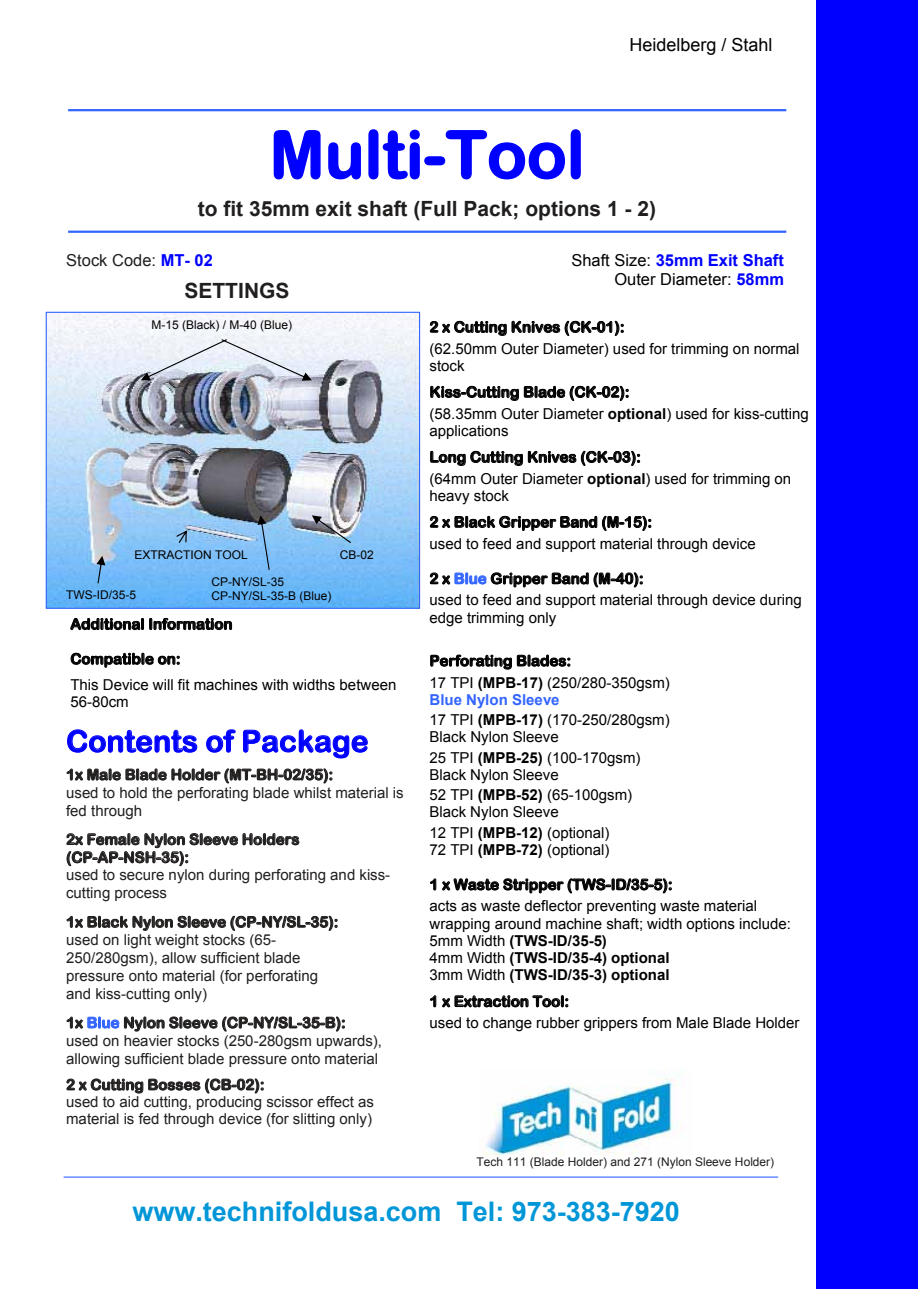
<style>
.page{position:relative;width:918px;height:1289px;background:#fff}
.page>*{position:absolute;margin:0;border:0;box-sizing:border-box;transform-origin:0 0}
.t1{font:66px "Arial Rounded MT Bold";color:#00f}
.t2{font:30px "Arial Rounded MT Bold";color:#00f}
.t3{font:700 27px "Arial";color:#0096d7}
.t4{font:700 21px "Arial";color:#211e1e}
.t5{font:18px "Arial";color:#000}
.t6{font:16.5px/19.5px "Arial";color:#000;text-align:right}
.t7{font:16.5px "Arial";color:#211e1e}
.t8{font:15px/17.2px "Arial";color:#000}
.t9{font:15px/18px "Arial";color:#211e1e}
.t10{font:15px "Arial Rounded MT Bold";color:#000}
.t11{font:15px/18px "Arial Rounded MT Bold";color:#211e1e}
.t12{font:12px "Arial";color:#000}
.t13{font:12px "Arial";color:#211e1e}
.s1{font-weight:700;color:#00f}
.s2{font-weight:700}
.s3{color:#3365ff}
.s4{font-weight:700;color:#3365ff}
</style>
<div class="page">
<div style="left:816px;top:0;width:102px;height:1288px;background:#00f"></div>
<hr style="left:68px;top:109px;width:718px;height:2px;background:#36f">
<svg style="left:273px;top:130px;width:48px;height:50px"></svg>
<svg style="left:328px;top:142px;width:33px;height:38px"></svg>
<svg style="left:368px;top:129px;width:213px;height:51px"></svg>
<hr style="left:68px;top:231px;width:718px;height:2px;background:#36f">
<img style="left:48px;top:314px;width:370px;height:293px">
<div style="left:46px;top:312px;width:374px;height:297px;border:1px solid #36f"></div>
<svg style="left:430px;top:321px;width:194px;height:14px"></svg>
<svg style="left:430px;top:386px;width:199px;height:15px"></svg>
<svg style="left:430px;top:451px;width:210px;height:15px"></svg>
<svg style="left:430px;top:516px;width:221px;height:15px"></svg>
<svg style="left:430px;top:572px;width:213px;height:15px"></svg>
<svg style="left:430px;top:654px;width:140px;height:15px"></svg>
<svg style="left:430px;top:878px;width:6px;height:12px"></svg>
<svg style="left:442px;top:878px;width:230px;height:15px"></svg>
<svg style="left:430px;top:995px;width:6px;height:12px"></svg>
<svg style="left:442px;top:995px;width:126px;height:12px"></svg>
<svg style="left:141px;top:339px;width:171px;height:42px"></svg>
<svg style="left:257px;top:515px;width:13px;height:55px"></svg>
<svg style="left:312px;top:515px;width:39px;height:28px"></svg>
<svg style="left:176px;top:530px;width:11px;height:13px"></svg>
<svg style="left:96px;top:556px;width:9px;height:27px"></svg>
<svg style="left:70px;top:618px;width:162px;height:12px"></svg>
<svg style="left:71px;top:653px;width:109px;height:14px"></svg>
<svg style="left:67px;top:729px;width:130px;height:23px"></svg>
<svg style="left:206px;top:729px;width:30px;height:23px"></svg>
<svg style="left:243px;top:729px;width:125px;height:29px"></svg>
<svg style="left:67px;top:768px;width:265px;height:15px"></svg>
<svg style="left:67px;top:833px;width:232px;height:33px"></svg>
<svg style="left:67px;top:916px;width:270px;height:14px"></svg>
<svg style="left:67px;top:1016px;width:278px;height:15px"></svg>
<svg style="left:67px;top:1078px;width:197px;height:15px"></svg>
<img style="left:483px;top:1078px;width:195px;height:78px">
<hr style="left:64px;top:1176px;width:714px;height:1px;background:#36f">
<p class="t5" style="left:629px;top:33px;width:145px">Heidelberg / Stahl</p>
<h1 class="t1" style="left:270px;top:115px;width:317px">Multi-Tool</h1>
<h3 class="t4" style="left:198px;top:195px;width:460px">to fit 35mm exit shaft (Full Pack; options 1 - 2)</h3>
<p class="t7" style="left:66px;top:249px;width:148px">Stock Code: <span class="s1">MT- 02</span></p>
<p class="t6" style="left:571px;top:250px;width:214px">Shaft Size: <span class="s1">35mm Exit Shaft<br></span>Outer Diameter: <span class="s1">58mm</span></p>
<h3 class="t4" style="left:184px;top:276px;width:106px">SETTINGS</h3>
<p class="t12" style="left:152px;top:317px;width:142px">M-15 (Black) / M-40 (Blue)</p>
<p class="t10" style="left:430px;top:318px;width:197px">2 x Cutting Knives (CK-01):</p>
<p class="t8" style="left:430px;top:340px;width:372px">(62.50mm Outer Diameter) used for trimming on normal stock</p>
<p class="t10" style="left:430px;top:383px;width:202px">Kiss-Cutting Blade (CK-02):</p>
<p class="t8" style="left:430px;top:405px;width:381px">(58.35mm Outer Diameter <span class="s2">optional</span>) used for kiss-cutting applications</p>
<p class="t10" style="left:430px;top:448px;width:213px">Long Cutting Knives (CK-03):</p>
<p class="t8" style="left:430px;top:470px;width:363px">(64mm Outer Diameter <span class="s2">optional</span>) used for trimming on heavy stock</p>
<p class="t10" style="left:430px;top:513px;width:224px">2 x Black Gripper Band (M-15):</p>
<p class="t8" style="left:430px;top:535px;width:328px">used to feed and support material through device</p>
<p class="t10" style="left:430px;top:569px;width:216px">2 x <span class="s3">Blue</span> Gripper Band (M-40):</p>
<p class="t8" style="left:430px;top:591px;width:374px">used to feed and support material through device during edge trimming only</p>
<p class="t10" style="left:430px;top:652px;width:143px">Perforating Blades:</p>
<p class="t8" style="left:430px;top:674px;width:242px">17 TPI <span class="s2">(MPB-17)</span> (250/280-350gsm)<br><span class="s4">Blue Nylon Sleeve</span></p>
<p class="t8" style="left:430px;top:711px;width:242px">17 TPI <span class="s2">(MPB-17)</span> (170-250/280gsm)<br>Black Nylon Sleeve</p>
<p class="t8" style="left:430px;top:749px;width:212px">25 TPI <span class="s2">(MPB-25)</span> (100-170gsm)<br>Black Nylon Sleeve</p>
<p class="t8" style="left:430px;top:786px;width:204px">52 TPI <span class="s2">(MPB-52)</span> (65-100gsm)<br>Black Nylon Sleeve</p>
<p class="t8" style="left:429px;top:824px;width:182px">12 TPI <span class="s2">(MPB-12)</span> (optional)<br>72 TPI <span class="s2">(MPB-72)</span> (optional)</p>
<p class="t10" style="left:429px;top:875px;width:245px">1 x Waste Stripper (TWS-ID/35-5):</p>
<p class="t8" style="left:430px;top:897px;width:363px">acts as waste deflector preventing waste material wrapping around machine shaft; width options include:<br>5mm Width <span class="s2">(TWS-ID/35-5)<br></span>4mm Width <span class="s2">(TWS-ID/35-4) optional<br></span>3mm Width <span class="s2">(TWS-ID/35-3) optional</span></p>
<p class="t10" style="left:430px;top:992px;width:141px">1 x Extraction Tool:</p>
<p class="t8" style="left:430px;top:1014px;width:372px">used to change rubber grippers from Male Blade Holder</p>
<p class="t12" style="left:135px;top:546px;width:115px">EXTRACTION TOOL</p>
<p class="t12" style="left:340px;top:546px;width:35px">CB-02</p>
<p class="t12" style="left:212px;top:574px;width:74px">CP-NY/SL-35</p>
<p class="t12" style="left:66px;top:587px;width:71px">TWS-ID/35-5</p>
<p class="t12" style="left:212px;top:587px;width:121px">CP-NY/SL-35-B (Blue)</p>
<p class="t10" style="left:70px;top:615px;width:164px">Additional Information</p>
<p class="t10" style="left:70px;top:650px;width:112px">Compatible on:</p>
<p class="t8" style="left:70px;top:676px;width:328px">This Device will fit machines with widths between<br>56-80cm</p>
<h2 class="t2" style="left:66px;top:723px;width:304px">Contents of Package</h2>
<p class="t11" style="left:66px;top:765px;width:269px">1x Male Blade Holder (MT-BH-02/35):</p>
<p class="t9" style="left:66px;top:783px;width:339px">used to hold the perforating blade whilst material is fed through</p>
<p class="t11" style="left:66px;top:830px;width:235px">2x Female Nylon Sleeve Holders (CP-AP-NSH-35):</p>
<p class="t9" style="left:66px;top:866px;width:326px">used to secure nylon during perforating and kiss&shy;cutting process</p>
<p class="t11" style="left:66px;top:912px;width:274px">1x Black Nylon Sleeve (CP-NY/SL-35):</p>
<p class="t9" style="left:66px;top:931px;width:253px">used on light weight stocks (65- 250/280gsm), allow sufficient blade pressure onto material (for perforating and kiss-cutting only)</p>
<p class="t11" style="left:66px;top:1013px;width:281px">1x <span class="s3">Blue</span> Nylon Sleeve (CP-NY/SL-35-B):</p>
<p class="t9" style="left:66px;top:1031px;width:317px">used on heavier stocks (250-280gsm upwards), allowing sufficient blade pressure onto material</p>
<p class="t11" style="left:66px;top:1075px;width:200px">2 x Cutting Bosses (CB-02):</p>
<p class="t9" style="left:66px;top:1093px;width:309px;line-height:17.2px">used to aid cutting, producing scissor effect as material is fed through device (for slitting only)</p>
<p class="t13" style="left:477px;top:1154px;width:299px">Tech 111 (Blade Holder) and 271 (Nylon Sleeve Holder)</p>
<h3 class="t3" style="left:132px;top:1193px;width:549px">www.technifoldusa.com Tel: 973-383-7920</h3>
</div>
